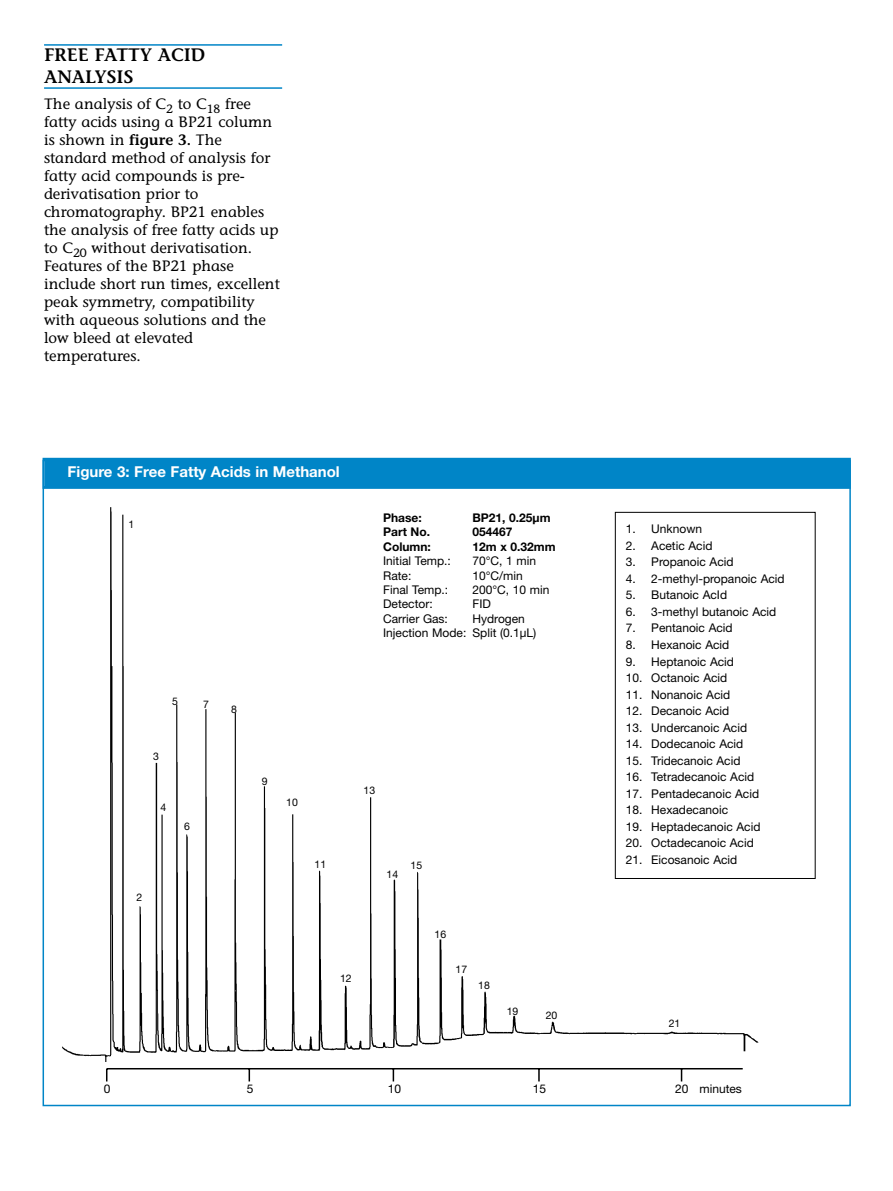
<style>
.page{position:relative;width:893px;height:1191px;background:#fff}
.page>*{position:absolute;margin:0;border:0;box-sizing:border-box;transform-origin:0 0}
.t1{font:600 18px/21.6px "Stone Informal";color:#000}
.t2{font:15px/18px "Stone Informal";color:#000}
.t3{font:700 15px "Helvetica Neue";color:#fff}
.t4{font:12px/14.4px "Helvetica Neue";color:#000}
.t5{font:700 12px "Helvetica Neue";color:#000}
.t6{font:10.5px "Helvetica Neue";color:#000}
.s1{font-weight:600}
</style>
<div class="page">
<img style="left:62px;top:507px;width:706px;height:567px">
<div style="left:615px;top:513px;width:199px;height:365px;background:#fff"></div>
<div style="left:615px;top:512px;width:200px;height:367px;border:1px solid #000"></div>
<hr style="left:107px;top:1068px;width:635px;height:1px;background:#000">
<svg style="left:106px;top:1068px;width:1px;height:13px"></svg>
<svg style="left:248px;top:1069px;width:2px;height:12px"></svg>
<svg style="left:392px;top:1069px;width:2px;height:12px"></svg>
<svg style="left:680px;top:1069px;width:2px;height:12px"></svg>
<svg style="left:538px;top:1069px;width:1px;height:12px"></svg>
<div style="left:45px;top:460px;width:803px;height:26px;background:#0085c7"></div>
<div style="left:43px;top:458px;width:807px;height:31px;border:2px solid #0085c7"></div>
<div style="left:381px;top:512px;width:230px;height:137px;background:#fff"></div>
<hr style="left:44px;top:44px;width:238px;height:2px;background:#0085c7">
<hr style="left:44px;top:87px;width:238px;height:2px;background:#0085c7">
<h1 class="t1" style="left:44px;top:46px;width:163px">FREE FATTY ACID<br>ANALYSIS</h1>
<p class="t2" style="left:44px;top:97px;width:237px">The analysis of C<sub>2</sub> to C<sub>18</sub> free fatty acids using a BP21 column is shown in <span class="s1">figure 3.</span> The standard method of analysis for fatty acid compounds is pre&shy;derivatisation prior to chromatography. BP21 enables the analysis of free fatty acids up to C<sub>20</sub> without derivatisation.<br>Features of the BP21 phase include short run times, excellent peak symmetry, compatibility with aqueous solutions and the low bleed at elevated temperatures.</p>
<p class="t3" style="left:68px;top:466px;width:274px">Figure 3: Free Fatty Acids in Methanol</p>
<p class="t6" style="left:129px;top:521px;width:7px">1</p>
<p class="t5" style="left:383px;top:513px;width:40px">Phase:</p>
<p class="t5" style="left:472px;top:513px;width:80px">BP21, 0.25µm</p>
<p class="t5" style="left:383px;top:528px;width:48px">Part No.</p>
<p class="t5" style="left:472px;top:528px;width:42px">054467</p>
<p class="t5" style="left:383px;top:542px;width:49px">Column:</p>
<p class="t5" style="left:472px;top:542px;width:85px">12m x 0.32mm</p>
<p class="t4" style="left:383px;top:555px;width:69px">Initial Temp.:</p>
<p class="t4" style="left:472px;top:555px;width:65px">70°C, 1 min</p>
<p class="t4" style="left:383px;top:569px;width:30px">Rate:</p>
<p class="t4" style="left:472px;top:569px;width:52px">10°C/min</p>
<p class="t4" style="left:383px;top:584px;width:66px">Final Temp.:</p>
<p class="t4" style="left:472px;top:584px;width:79px">200°C, 10 min</p>
<p class="t4" style="left:383px;top:598px;width:51px">Detector:</p>
<p class="t4" style="left:472px;top:598px;width:20px">FID</p>
<p class="t4" style="left:383px;top:612px;width:66px">Carrier Gas:</p>
<p class="t4" style="left:383px;top:612px;width:155px;text-indent:89px">Hydrogen<br>Injection Mode: Split (0.1µL)</p>
<p class="t6" style="left:172px;top:698px;width:7px">5</p>
<p class="t6" style="left:203px;top:701px;width:7px">7</p>
<p class="t6" style="left:153px;top:753px;width:7px">3</p>
<p class="t6" style="left:160px;top:803px;width:7px">4</p>
<p class="t6" style="left:184px;top:822px;width:7px">6</p>
<p class="t6" style="left:231px;top:705px;width:7px">8</p>
<p class="t6" style="left:137px;top:893px;width:7px">2</p>
<p class="t6" style="left:262px;top:777px;width:7px">9</p>
<p class="t6" style="left:286px;top:798px;width:13px">10</p>
<p class="t6" style="left:363px;top:787px;width:13px">13</p>
<p class="t6" style="left:314px;top:860px;width:13px">11</p>
<p class="t6" style="left:340px;top:974px;width:13px">12</p>
<p class="t6" style="left:386px;top:871px;width:13px">14</p>
<p class="t6" style="left:410px;top:862px;width:13px">15</p>
<p class="t6" style="left:434px;top:931px;width:13px">16</p>
<p class="t6" style="left:455px;top:965px;width:13px">17</p>
<p class="t6" style="left:478px;top:982px;width:13px">18</p>
<p class="t6" style="left:506px;top:1007px;width:13px">19</p>
<p class="t6" style="left:545px;top:1012px;width:13px">20</p>
<p class="t4" style="left:625px;top:523px;width:78px">1. Unknown</p>
<p class="t4" style="left:625px;top:540px;width:88px">2. Acetic Acid</p>
<p class="t4" style="left:625px;top:556px;width:109px">3. Propanoic Acid</p>
<p class="t4" style="left:625px;top:573px;width:160px">4. 2-methyl-propanoic Acid</p>
<p class="t4" style="left:625px;top:589px;width:103px">5. Butanoic AcId</p>
<p class="t4" style="left:625px;top:606px;width:152px">6. 3-methyl butanoic Acid</p>
<p class="t4" style="left:625px;top:622px;width:108px">7. Pentanoic Acid</p>
<p class="t4" style="left:625px;top:639px;width:105px">8. Hexanoic Acid</p>
<p class="t4" style="left:625px;top:655px;width:110px">9. Heptanoic Acid</p>
<p class="t4" style="left:625px;top:672px;width:103px">10. Octanoic Acid</p>
<p class="t4" style="left:625px;top:688px;width:106px">11. Nonanoic Acid</p>
<p class="t4" style="left:625px;top:705px;width:105px">12. Decanoic Acid</p>
<p class="t4" style="left:625px;top:721px;width:123px">13. Undercanoic Acid</p>
<p class="t4" style="left:625px;top:738px;width:119px">14. Dodecanoic Acid</p>
<p class="t4" style="left:625px;top:754px;width:116px">15. Tridecanoic Acid</p>
<p class="t4" style="left:625px;top:771px;width:130px">16. Tetradecanoic Acid</p>
<p class="t4" style="left:625px;top:787px;width:135px">17. Pentadecanoic Acid</p>
<p class="t4" style="left:625px;top:804px;width:104px">18. Hexadecanoic</p>
<p class="t4" style="left:625px;top:820px;width:136px">19. Heptadecanoic Acid</p>
<p class="t4" style="left:625px;top:837px;width:130px">20. Octadecanoic Acid</p>
<p class="t4" style="left:625px;top:853px;width:113px">21. Eicosanoic Acid</p>
<p class="t6" style="left:668px;top:1019px;width:13px">21</p>
<p class="t4" style="left:104px;top:1083px;width:8px">0</p>
<p class="t4" style="left:247px;top:1083px;width:8px">5</p>
<p class="t4" style="left:388px;top:1083px;width:15px">10</p>
<p class="t4" style="left:533px;top:1083px;width:15px">15</p>
<p class="t4" style="left:675px;top:1083px;width:68px">20 minutes</p>
</div>
